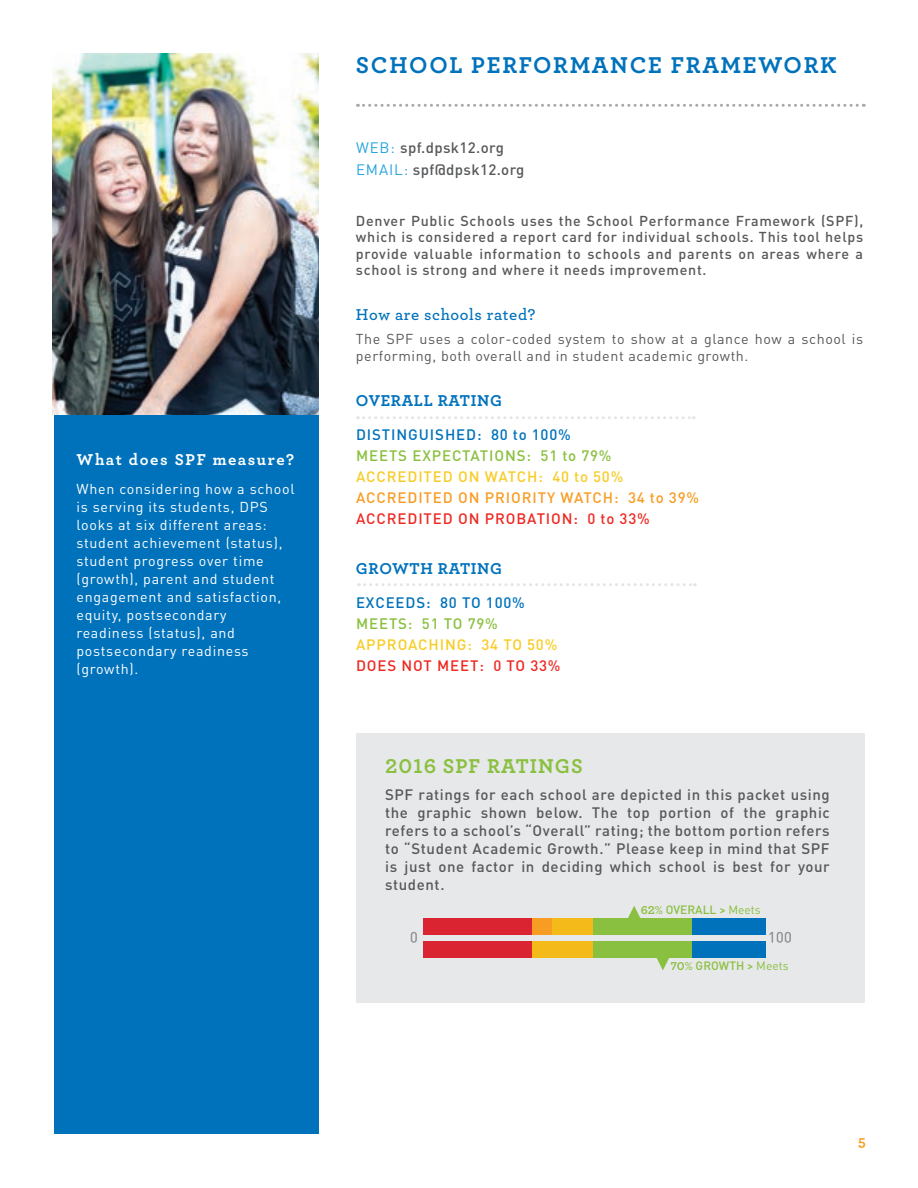
<style>
.page{position:relative;width:918px;height:1188px;background:#fff}
.page>*{position:absolute;margin:0;border:0;box-sizing:border-box;transform-origin:0 0}
.t1{font:700 24px "Archer Pro";letter-spacing:.07em;color:#0072bc}
.t2{font:700 21px "Archer Pro";letter-spacing:.05em;color:#8ac03f}
.t3{font:700 16.5px "Archer Pro";letter-spacing:.04em;color:#0072bc}
.t4{font:600 16.5px "Archer Pro";letter-spacing:.035em;color:#0072bc}
.t5{font:700 16.5px "Archer Pro";letter-spacing:.1em;color:#fff}
.t6{font:500 15px/18px "DIN Pro";letter-spacing:.04em;color:#57585a}
.t7{font:500 15px "DIN Pro";letter-spacing:.06em;color:#ee2a23}
.t8{font:500 15px "DIN Pro";letter-spacing:.06em;color:#f8cc27}
.t9{font:500 15px "DIN Pro";letter-spacing:.06em;color:#0072bc}
.t10{font:500 15px "DIN Pro";letter-spacing:.06em;color:#8ac03f}
.t11{font:500 15px "DIN Pro";letter-spacing:.06em;color:#f89d23}
.t12{font:700 15px "Archer Pro";color:#f89d23}
.t13{font:14.25px/18px "DIN Pro";letter-spacing:.05em;color:#fff}
.t14{font:500 14.25px/16.5px "DIN Pro";letter-spacing:.05em;color:#57585a;text-align:justify}
.t15{font:14.25px/16.5px "DIN Pro";letter-spacing:.04em;color:#57585a}
.t16{font:500 12px "DIN Pro";color:#8ac03f}
.s1{font-weight:400;color:#26a5de}
.s2{font-family:"Archer Pro";font-weight:700}
.s3{font-weight:400}
</style>
<div class="page">
<div style="left:356px;top:733px;width:509px;height:270px;background:#e1e2e4"></div>
<div style="left:54px;top:54px;width:265px;height:1080px;background:#0072bc"></div>
<svg style="left:357px;top:104px;width:507px;height:3px"></svg>
<svg style="left:656px;top:958px;width:13px;height:12px"></svg>
<svg style="left:628px;top:906px;width:12px;height:12px"></svg>
<div style="left:423px;top:918px;width:109px;height:17px;background:#da2431"></div>
<div style="left:552px;top:918px;width:41px;height:17px;background:#f4ba19"></div>
<div style="left:593px;top:918px;width:99px;height:17px;background:#8ac03f"></div>
<div style="left:692px;top:918px;width:73px;height:17px;background:#0072bc"></div>
<div style="left:532px;top:918px;width:20px;height:17px;background:#f89d23"></div>
<div style="left:423px;top:942px;width:109px;height:16px;background:#da2431"></div>
<div style="left:532px;top:942px;width:61px;height:16px;background:#f4ba19"></div>
<div style="left:593px;top:942px;width:99px;height:16px;background:#8ac03f"></div>
<div style="left:692px;top:942px;width:73px;height:16px;background:#0072bc"></div>
<svg style="left:411px;top:932px;width:6px;height:11px"></svg>
<svg style="left:769px;top:932px;width:22px;height:11px"></svg>
<svg style="left:357px;top:416px;width:337px;height:3px"></svg>
<svg style="left:358px;top:583px;width:337px;height:3px"></svg>
<img style="left:53px;top:54px;width:265px;height:360px">
<p class="t5" style="left:76px;top:447px;width:219px">What does SPF measure?</p>
<p class="t13" style="left:76px;top:479px;width:220px">When considering how a school is serving its students, DPS looks at six different areas: student achievement (status), student progress over time (growth), parent and student engagement and satisfaction, equity, postsecondary readiness (status), and postsecondary readiness (growth).</p>
<h1 class="t1" style="left:356px;top:46px;width:482px">SCHOOL PERFORMANCE FRAMEWORK</h1>
<p class="t6" style="left:356px;top:136px;width:170px;line-height:21.6px"><span class="s1">WEB:</span> spf.dpsk12.org<br><span class="s1">EMAIL:</span> spf@dpsk12.org</p>
<p class="t14" style="left:356px;top:212px;width:509px">Denver Public Schools uses the School Performance Framework (SPF), which is considered a report card for individual schools. This tool helps provide valuable information to schools and parents on areas where a school is strong and where it needs improvement.</p>
<p class="t4" style="left:356px;top:303px;width:181px">How are schools rated?</p>
<p class="t15" style="left:356px;top:330px;width:509px">The SPF uses a color-coded system to show at a glance how a school is performing, both overall and in student academic growth.</p>
<p class="t3" style="left:356px;top:387px;width:148px">OVERALL RATING</p>
<p class="t9" style="left:356px;top:425px;width:216px">DISTINGUISHED: 80 to 100%</p>
<p class="t10" style="left:356px;top:446px;width:257px">MEETS EXPECTATIONS: 51 to 79%</p>
<p class="t8" style="left:356px;top:467px;width:269px">ACCREDITED ON WATCH: 40 to 50%</p>
<p class="t11" style="left:356px;top:488px;width:345px">ACCREDITED ON PRIORITY WATCH: 34 to 39%</p>
<p class="t7" style="left:356px;top:509px;width:295px">ACCREDITED ON PROBATION: 0 to 33%</p>
<p class="t3" style="left:356px;top:555px;width:148px">GROWTH RATING</p>
<p class="t9" style="left:356px;top:593px;width:170px">EXCEEDS: 80 TO 100%</p>
<p class="t10" style="left:356px;top:614px;width:143px">MEETS: 51 TO 79%</p>
<p class="t8" style="left:356px;top:635px;width:203px">APPROACHING: 34 TO 50%</p>
<p class="t7" style="left:356px;top:656px;width:206px">DOES NOT MEET: 0 TO 33%</p>
<h2 class="t2" style="left:385px;top:750px;width:199px">2016 SPF RATINGS</h2>
<p class="t6" style="left:385px;top:785px;width:446px;text-align:justify">SPF ratings for each school are depicted in this packet using the graphic shown below. The top portion of the graphic refers to a school’s “Overall” rating; the bottom portion refers to “Student Academic Growth.” Please keep in mind that SPF is just one factor in deciding which school is best for your student.</p>
<p class="t16" style="left:641px;top:902px;width:121px"><span class="s2">62%</span> OVERALL &gt; <span class="s3">Meets</span></p>
<p class="t16" style="left:671px;top:958px;width:119px"><span class="s2">70%</span> GROWTH &gt; <span class="s3">Meets</span></p>
<p class="t12" style="left:858px;top:1129px;width:9px">5</p>
</div>
